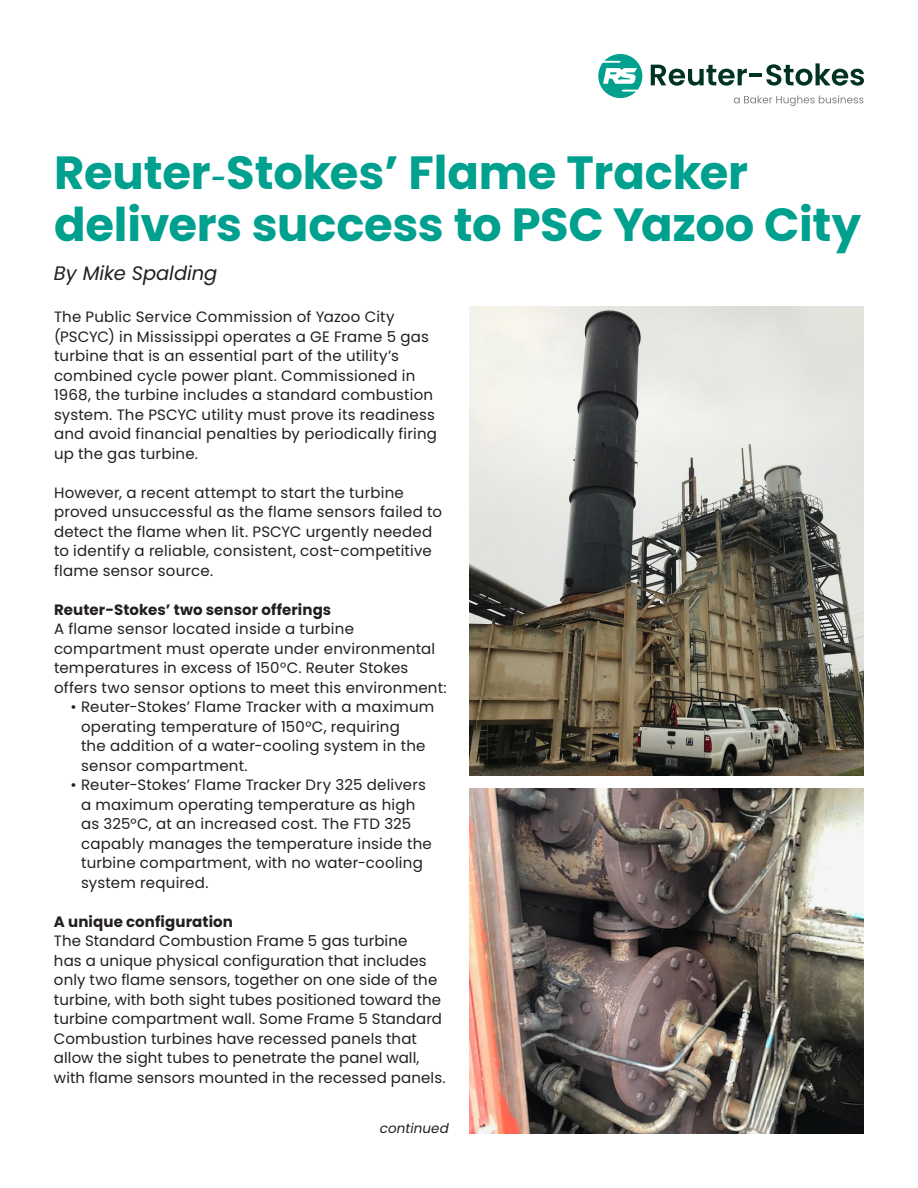
<style>
.page{position:relative;width:918px;height:1188px;background:#fff}
.page>*{position:absolute;margin:0;border:0;box-sizing:border-box;transform-origin:0 0}
.t1{font:700 46.5px/52.1px "Poppins";letter-spacing:-.005em;color:#00a08f}
.t2{font:italic 19.5px "Poppins";letter-spacing:-.005em;color:#231f20}
.t3{font:15px/19.5px "Poppins";letter-spacing:.015em;color:#231f20}
.t4{font:700 15px "Poppins";letter-spacing:.005em;color:#231f20}
.t5{font:italic 13.5px "Poppins";letter-spacing:.005em;color:#231f20}
.s1{font-family:"Minion Pro"}
</style>
<div class="page">
<svg style="left:598px;top:54px;width:44px;height:44px"></svg>
<svg style="left:651px;top:65px;width:96px;height:21px"></svg>
<hr style="left:750px;top:73px;width:12px;height:4px;background:#003323">
<svg style="left:766px;top:63px;width:98px;height:23px"></svg>
<svg style="left:734px;top:95px;width:129px;height:11px"></svg>
<img style="left:469px;top:307px;width:395px;height:469px">
<img style="left:469px;top:789px;width:395px;height:345px">
<p class="t1" style="left:54px;top:147px;width:809px">Reuter<span class="s1">-</span>Stokes’ Flame Tracker delivers success to PSC Yazoo City</p>
<p class="t2" style="left:54px;top:262px;width:165px">By Mike Spalding</p>
<p class="t3" style="left:54px;top:308px;width:385px">The Public Service Commission of Yazoo City (PSCYC) in Mississippi operates a GE Frame 5 gas turbine that is an essential part of the utility’s combined cycle power plant. Commissioned in 1968, the turbine includes a standard combustion system. The PSCYC utility must prove its readiness and avoid financial penalties by periodically firing up the gas turbine.</p>
<p class="t3" style="left:54px;top:483px;width:390px">However, a recent attempt to start the turbine proved unsuccessful as the flame sensors failed to detect the flame when lit. PSCYC urgently needed to identify a reliable, consistent, cost-competitive flame sensor source.</p>
<p class="t4" style="left:54px;top:601px;width:279px">Reuter-Stokes’ two sensor offerings</p>
<p class="t3" style="left:54px;top:620px;width:394px">A flame sensor located inside a turbine compartment must operate under environmental temperatures in excess of 150°C. Reuter Stokes offers two sensor options to meet this environment:</p>
<p class="t3" style="left:81px;top:698px;width:355px;text-indent:-10px">• Reuter-Stokes’ Flame Tracker with a maximum operating temperature of 150°C, requiring<br>the addition of a water-cooling system in the sensor compartment.</p>
<p class="t3" style="left:81px;top:776px;width:352px;text-indent:-10px">• Reuter-Stokes’ Flame Tracker Dry 325 delivers a maximum operating temperature as high as 325°C, at an increased cost. The FTD 325 capably manages the temperature inside the turbine compartment, with no water-cooling system required.</p>
<p class="t4" style="left:54px;top:913px;width:181px">A unique configuration</p>
<p class="t3" style="left:54px;top:932px;width:393px">The Standard Combustion Frame 5 gas turbine<br>has a unique physical configuration that includes only two flame sensors, together on one side of the turbine, with both sight tubes positioned toward the turbine compartment wall. Some Frame 5 Standard Combustion turbines have recessed panels that allow the sight tubes to penetrate the panel wall, with flame sensors mounted in the recessed panels.</p>
<p class="t5" style="left:380px;top:1121px;width:71px">continued</p>
</div>
